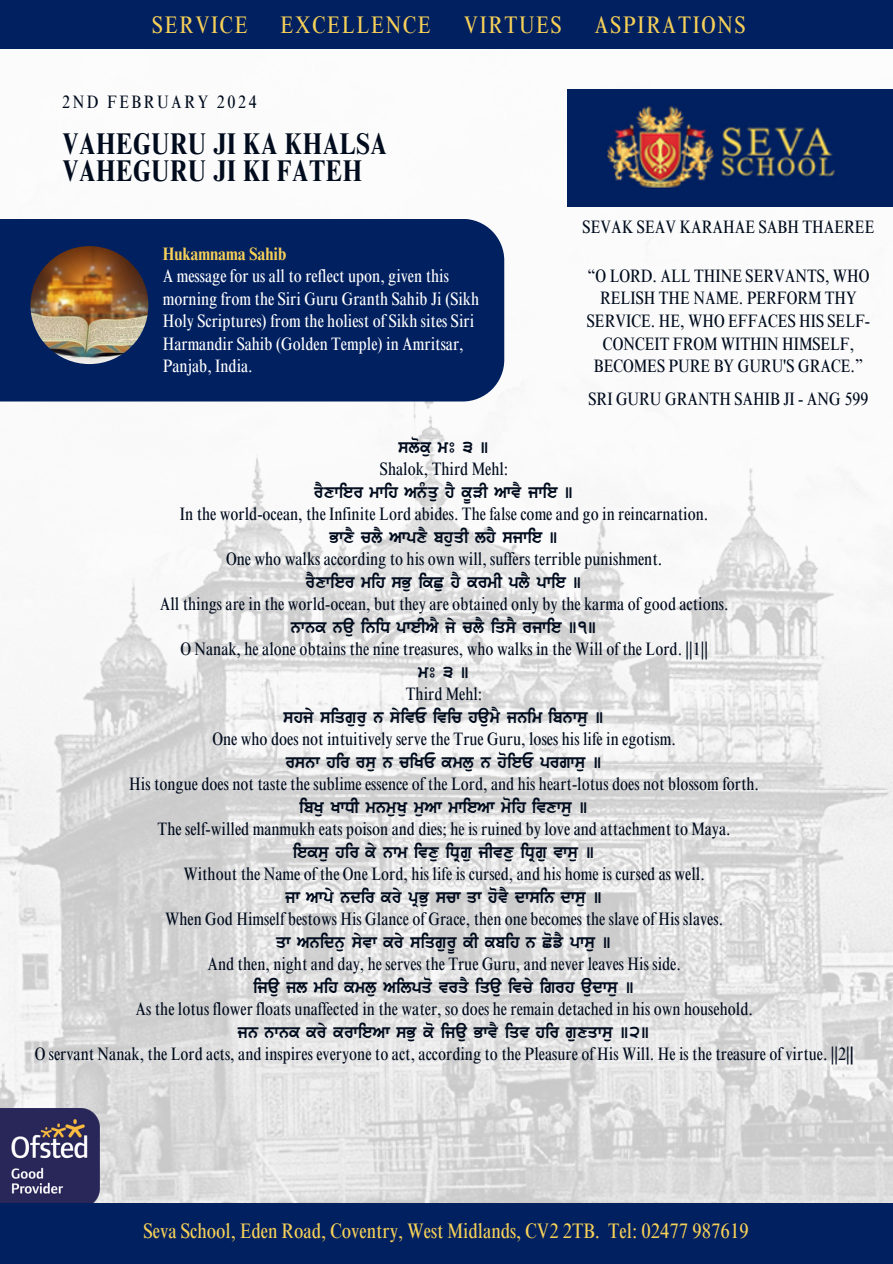
<style>
.page{position:relative;width:893px;height:1264px;background:#fff}
.page>*{position:absolute;margin:0;border:0;box-sizing:border-box;transform-origin:0 0}
.t1{font:700 condensed 30px/27px "Times NRMT Pro";letter-spacing:.02em;color:#000b1d}
.t2{font:condensed 24px "Times NRMT Pro";letter-spacing:.07em;color:#f7d057}
.t3{font:condensed 21px "Times NRMT Pro";color:#f7d057}
.t4{font:condensed 18px/22.5px "Times NRMT Pro";color:#000b1d;text-align:center}
.t5{font:condensed 18px/22.5px "Times NRMT Pro";color:#fff}
.t6{font:condensed 18px "Times NRMT Pro";letter-spacing:.14em;color:#000b1d}
.s1{font-weight:700;color:#f7d057}
.s2{font-family:"Gurbani Web Thick";font-stretch:normal}
.s3{font-weight:700}
</style>
<div class="page">
<img style="left:0;top:48px;width:892px;height:1155px">
<img style="left:567px;top:89px;width:325px;height:117px">
<div style="left:0;top:0;width:892px;height:48px;background:#002060"></div>
<div style="left:0;top:219px;width:504px;height:182px;background:#002060"></div>
<img style="left:0;top:1108px;width:99px;height:95px">
<div style="left:0;top:1203px;width:892px;height:60px;background:#002060"></div>
<img style="left:30px;top:246px;width:118px;height:118px;border-radius:50%">
<p class="t2" style="left:152px;top:16px;width:97px">SERVICE</p>
<p class="t2" style="left:280px;top:16px;width:152px">EXCELLENCE</p>
<p class="t2" style="left:463px;top:16px;width:99px">VIRTUES</p>
<p class="t2" style="left:594px;top:16px;width:152px">ASPIRATIONS</p>
<h5 class="t6" style="left:62px;top:95px;width:196px">2ND FEBRUARY 2024</h5>
<h1 class="t1" style="left:62px;top:134px;width:326px">VAHEGURU JI KA KHALSA<br>VAHEGURU JI KI FATEH</h1>
<p class="t5" style="left:163px;top:245px;width:318px"><span class="s1">Hukamnama Sahib<br></span>A message for us all to reflect upon, given this morning from the Siri Guru Granth Sahib Ji (Sikh Holy Scriptures) from the holiest of Sikh sites Siri Harmandir Sahib (Golden Temple) in Amritsar, Panjab, India.</p>
<h4 class="t4" style="left:582px;top:217px;width:293px">SEVAK SEAV KARAHAE SABH THAEREE</h4>
<h4 class="t4" style="left:587px;top:267px;width:285px">“O LORD. ALL THINE SERVANTS, WHO<br>RELISH THE NAME. PERFORM THY<br>SERVICE. HE, WHO EFFACES HIS SELF-<br>CONCEIT FROM WITHIN HIMSELF,<br>BECOMES PURE BY GURU'S GRACE.”</h4>
<h5 class="t4" style="left:588px;top:390px;width:281px">SRI GURU GRANTH SAHIB JI - ANG 599</h5>
<p class="t4" style="left:35px;top:437px;width:820px"><span class="s2">SLOKU MÚ 3 ]<br></span>Shalok, Third Mehl:<br><span class="s2">RYXWIER MWIH ANΜQU HY KUVI AWVY JWIE ]<br></span>In the world-ocean, the Infinite Lord abides. The false come and go in reincarnation.<br><span class="s2">BWXY CLY AWPXY BHUQI LHY SJWIE ]<br></span>One who walks according to his own will, suffers terrible punishment.<br><span class="s2">RYXWIER MIH SBU IKCU HY KRMI PLY PWIE ]<br></span>All things are in the world-ocean, but they are obtained only by the karma of good actions.<br><span class="s2">NWNK NAU INID PWEIAY JY CLY IQSY RJWIE ]1]<br></span>O Nanak, he alone obtains the nine treasures, who walks in the Will of the Lord. ||1||<br><span class="s2">MÚ3]<br></span>Third Mehl:<br><span class="s2">SHJY SIQGURU N SYIVE IVIC HAUMY JNIM IBNWSU ]<br></span>One who does not intuitively serve the True Guru, loses his life in egotism.<br><span class="s2">RSNW HIR RSU N CIKE KMLU N HOIEE PRGWSU ]<br></span>His tongue does not taste the sublime essence of the Lord, and his heart-lotus does not blossom forth.<br><span class="s2">IBKU KWDI MNMUKU MUAW MWIEAW MOIH IVXWSU ]<br></span>The self-willed manmukh eats poison and dies; he is ruined by love and attachment to Maya.<br><span class="s2">IEKSU HIR KY NWM IVXU IDRGU JIVXU IDRGU VWSU ]<br></span>Without the Name of the One Lord, his life is cursed, and his home is cursed as well.<br><span class="s2">JW AWPY NDIR KRY PRBU SCW QW HOVY DWSIN DWSU ]<br></span>When God Himself bestows His Glance of Grace, then one becomes the slave of His slaves.<br><span class="s2">QW ANIDNU SYVW KRY SIQGURU KI KBIH N COFY PWSU ]<br></span>And then, night and day, he serves the True Guru, and never leaves His side.<br><span class="s2">IJAU JL MIH KMLU AILPQO VRQY IQAU IVCY IGRH AUDWSU ]<br></span>As the lotus flower floats unaffected in the water, so does he remain detached in his own household.<br><span class="s2">JN NWNK KRY KRWIEAW SBU KO IJAU BWVY IQV HIR GUXQWSU ]2]<br></span>O servant Nanak, the Lord acts, and inspires everyone to act, according to the Pleasure of His Will. He is the treasure of virtue. ||2|<span class="s3">|</span></p>
<h4 class="t3" style="left:143px;top:1222px;width:606px">Seva School, Eden Road, Coventry, West Midlands, CV2 2TB. Tel: 02477 987619</h4>
</div>
